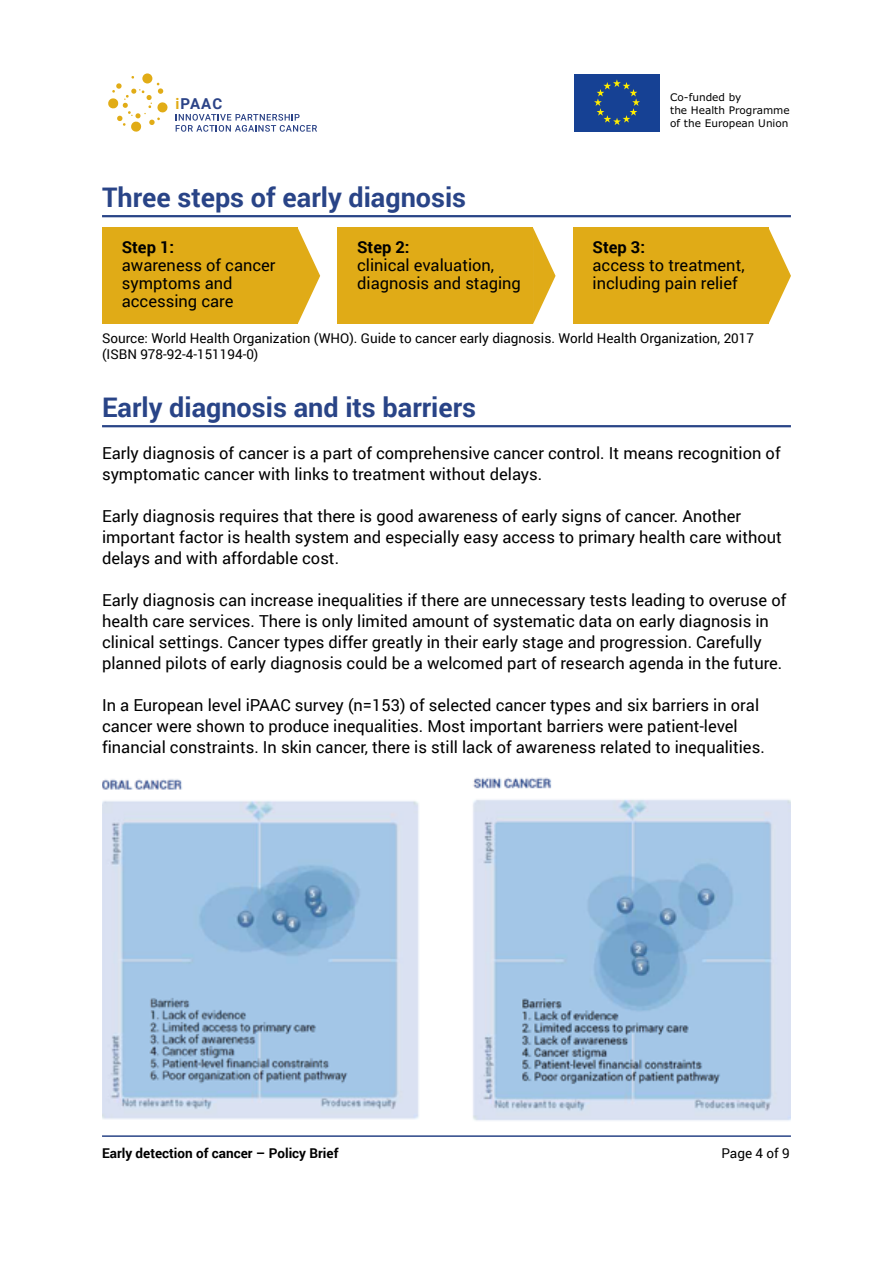
<style>
.page{position:relative;width:893px;height:1263px;background:#fff}
.page>*{position:absolute;margin:0;border:0;box-sizing:border-box;transform-origin:0 0}
.Heading_1{font:700 27px "Roboto";color:#294487}
.t1{font:16.5px/21px "Roboto";color:#000}
.t2{font:700 16.5px "Roboto";color:#000}
.t3{font:700 15px "Roboto";letter-spacing:.07em;color:#2b4387}
.Ref{font:13.5px "Roboto";color:#000}
.t4{font:700 13.5px "Roboto";color:#000}
.t5{font:10.5px/12.6px "Verdana";color:#000}
.s1{color:#e1ac16}
</style>
<div class="page">
<svg style="left:176px;top:114px;width:141px;height:18px"></svg>
<svg style="left:142px;top:73px;width:10px;height:10px"></svg>
<svg style="left:157px;top:102px;width:11px;height:11px"></svg>
<svg style="left:108px;top:76px;width:55px;height:56px"></svg>
<div style="left:574px;top:74px;width:86px;height:57px;background:#164194"></div>
<svg style="left:594px;top:79px;width:46px;height:46px"></svg>
<hr style="left:102px;top:1135px;width:689px;height:2px;background:#294487">
<hr style="left:102px;top:215px;width:689px;height:2px;background:#294487">
<div style="left:102px;top:228px;width:196px;height:96px;background:#e0ab17"></div>
<svg style="left:298px;top:228px;width:22px;height:95px"></svg>
<div style="left:337px;top:228px;width:196px;height:96px;background:#e0ab17"></div>
<svg style="left:533px;top:228px;width:23px;height:96px"></svg>
<div style="left:573px;top:228px;width:195px;height:96px;background:#e0ab17"></div>
<svg style="left:768px;top:228px;width:23px;height:96px"></svg>
<hr style="left:102px;top:425px;width:689px;height:2px;background:#294487">
<img style="left:473px;top:777px;width:318px;height:344px">
<img style="left:102px;top:779px;width:317px;height:340px">
<p class="t3" style="left:175px;top:93px;width:48px"><span class="s1">i</span>PAAC</p>
<p class="t5" style="left:670px;top:91px;width:121px">Co-funded by<br>the Health Programme of the European Union</p>
<p class="Heading_1" style="left:102px;top:178px;width:366px">Three steps of early diagnosis</p>
<p class="t2" style="left:122px;top:235px;width:54px">Step 1:</p>
<p class="t1" style="left:122px;top:255px;width:155px;line-height:18px">awareness of cancer symptoms and accessing care</p>
<p class="t2" style="left:357px;top:235px;width:54px">Step 2:</p>
<p class="t1" style="left:357px;top:255px;width:165px;line-height:18px">clinical evaluation, diagnosis and staging</p>
<p class="t2" style="left:593px;top:235px;width:54px">Step 3:</p>
<p class="t1" style="left:593px;top:255px;width:154px;line-height:18px">access to treatment, including pain relief</p>
<p class="Ref" style="left:102px;top:329px;width:653px">Source: World Health Organization (WHO). Guide to cancer early diagnosis. World Health Organization, 2017</p>
<p class="Ref" style="left:102px;top:345px;width:158px">(ISBN 978-92-4-151194-0)</p>
<p class="Heading_1" style="left:102px;top:388px;width:376px">Early diagnosis and its barriers</p>
<p class="t1" style="left:102px;top:442px;width:680px">Early diagnosis of cancer is a part of comprehensive cancer control. It means recognition of symptomatic cancer with links to treatment without delays.</p>
<p class="t1" style="left:102px;top:505px;width:681px">Early diagnosis requires that there is good awareness of early signs of cancer. Another important factor is health system and especially easy access to primary health care without delays and with affordable cost.</p>
<p class="t1" style="left:102px;top:589px;width:686px">Early diagnosis can increase inequalities if there are unnecessary tests leading to overuse of health care services. There is only limited amount of systematic data on early diagnosis in clinical settings. Cancer types differ greatly in their early stage and progression. Carefully planned pilots of early diagnosis could be a welcomed part of research agenda in the future.</p>
<p class="t1" style="left:102px;top:694px;width:664px">In a European level iPAAC survey (n=153) of selected cancer types and six barriers in oral cancer were shown to produce inequalities. Most important barriers were patient-level financial constraints. In skin cancer, there is still lack of awareness related to inequalities.</p>
<p class="t4" style="left:102px;top:1143px;width:238px">Early detection of cancer – Policy Brief</p>
<p class="Ref" style="left:721px;top:1143px;width:70px">Page 4 of 9</p>
</div>
